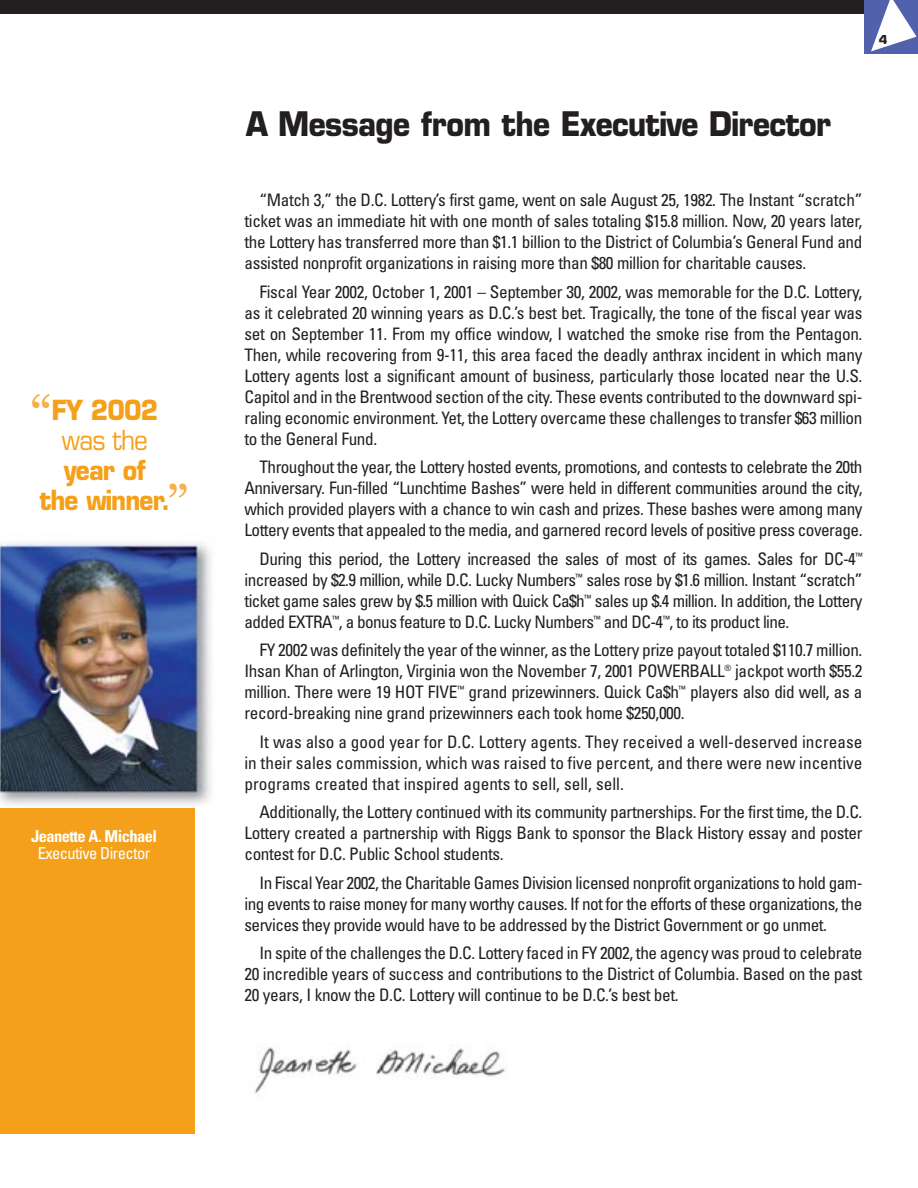
<style>
.page{position:relative;width:918px;height:1188px;background:#fff}
.page>*{position:absolute;margin:0;border:0;box-sizing:border-box;transform-origin:0 0}
.t1{font:54px "Georgia";color:#f9b04b}
.t2{font:700 33px "Eurostile";letter-spacing:-.02em;color:#231f20;scale:.9 1}
.t3{font:700 27px/30px "Eurostile";letter-spacing:-.035em;color:#f5a01a;text-align:center;scale:.9 1}
.t4{font:27px "Eurostile";letter-spacing:-.035em;color:#f5a01a;scale:.9 1}
.t5{font:condensed 17.25px/21px "Univers";letter-spacing:-.02em;color:#231f20;text-align:justify}
.t6{font:700 condensed 16.5px "Univers";letter-spacing:-.035em;color:#fff}
.t7{font:condensed 16.5px "Univers";letter-spacing:-.035em;color:#fff}
.t8{font:700 12px "Eurostile";color:#231f20}
</style>
<div class="page">
<div style="left:864px;top:0;width:54px;height:54px;background:#5161ac"></div>
<svg style="left:871px;top:0;width:46px;height:51px"></svg>
<img style="left:1px;top:541px;width:211px;height:264px">
<div style="left:0;top:0;width:864px;height:14px;background:#231f20"></div>
<img style="left:254px;top:1047px;width:252px;height:46px">
<div style="left:0;top:808px;width:195px;height:326px;background:#f5a01a"></div>
<h1 class="t1" style="left:30px;top:385px;width:24px">“</h1>
<h3 class="t3" style="left:52px;top:398px;width:120px">FY 2002</h3>
<h3 class="t4" style="left:62px;top:429px;width:97px">was the</h3>
<h3 class="t3" style="left:40px;top:458px;width:147px">year of<br>the winner.</h3>
<h1 class="t1" style="left:166px;top:474px;width:24px">”</h1>
<p class="t6" style="left:31px;top:830px;width:127px">Jeanette A. Michael</p>
<p class="t7" style="left:38px;top:847px;width:114px">Executive Director</p>
<p class="t8" style="left:879px;top:35px;width:10px">4</p>
<h2 class="t2" style="left:246px;top:111px;width:652px">A Message from the Executive Director</h2>
<p class="t5" style="left:244px;top:191px;width:619px;text-indent:15px">“Match 3,” the D.C. Lottery’s first game, went on sale August 25, 1982. The Instant “scratch” ticket was an immediate hit with one month of sales totaling $15.8 million. Now, 20 years later, the Lottery has transferred more than $1.1 billion to the District of Columbia’s General Fund and assisted nonprofit organizations in raising more than $80 million for charitable causes.</p>
<p class="t5" style="left:244px;top:283px;width:619px;text-indent:15px">Fiscal Year 2002, October 1, 2001 – September 30, 2002, was memorable for the D.C. Lottery, as it celebrated 20 winning years as D.C.’s best bet. Tragically, the tone of the fiscal year was set on September 11. From my office window, I watched the smoke rise from the Pentagon.<br>Then, while recovering from 9-11, this area faced the deadly anthrax incident in which many Lottery agents lost a significant amount of business, particularly those located near the U.S.<br>Capitol and in the Brentwood section of the city. These events contributed to the downward spi&shy;raling economic environment. Yet, the Lottery overcame these challenges to transfer $63 million to the General Fund.</p>
<p class="t5" style="left:244px;top:458px;width:620px;text-indent:15px">Throughout the year, the Lottery hosted events, promotions, and contests to celebrate the 20th Anniversary. Fun-filled “Lunchtime Bashes” were held in different communities around the city, which provided players with a chance to win cash and prizes. These bashes were among many Lottery events that appealed to the media, and garnered record levels of positive press coverage.</p>
<p class="t5" style="left:244px;top:550px;width:620px;text-indent:15px">During this period, the Lottery increased the sales of most of its games. Sales for DC-4<sup>™ </sup>increased by $2.9 million, while D.C. Lucky Numbers<sup>™</sup> sales rose by $1.6 million. Instant “scratch” ticket game sales grew by $.5 million with Quick Ca$h<sup>™</sup> sales up $.4 million. In addition, the Lottery added EXTRA<sup>™</sup>, a bonus feature to D.C. Lucky Numbers<sup>™</sup> and DC-4<sup>™</sup>, to its product line.</p>
<p class="t5" style="left:244px;top:641px;width:619px;text-indent:15px">FY 2002 was definitely the year of the winner, as the Lottery prize payout totaled $110.7 million.<br>Ihsan Khan of Arlington, Virginia won the November 7, 2001 POWERBALL<sup>®</sup> jackpot worth $55.2 million. There were 19 HOT FIVE<sup>™</sup> grand prizewinners. Quick Ca$h<sup>™</sup> players also did well, as a record-breaking nine grand prizewinners each took home $250,000.</p>
<p class="t5" style="left:245px;top:733px;width:619px;text-indent:15px">It was also a good year for D.C. Lottery agents. They received a well-deserved increase in their sales commission, which was raised to five percent, and there were new incentive programs created that inspired agents to sell, sell, sell.</p>
<p class="t5" style="left:245px;top:803px;width:619px;text-indent:15px">Additionally, the Lottery continued with its community partnerships. For the first time, the D.C.<br>Lottery created a partnership with Riggs Bank to sponsor the Black History essay and poster contest for D.C. Public School students.</p>
<p class="t5" style="left:245px;top:874px;width:620px;text-indent:15px">In Fiscal Year 2002, the Charitable Games Division licensed nonprofit organizations to hold gam&shy;ing events to raise money for many worthy causes. If not for the efforts of these organizations, the services they provide would have to be addressed by the District Government or go unmet.</p>
<p class="t5" style="left:245px;top:944px;width:619px;text-indent:15px">In spite of the challenges the D.C. Lottery faced in FY 2002, the agency was proud to celebrate 20 incredible years of success and contributions to the District of Columbia. Based on the past 20 years, I know the D.C. Lottery will continue to be D.C.’s best bet.</p>
</div>
